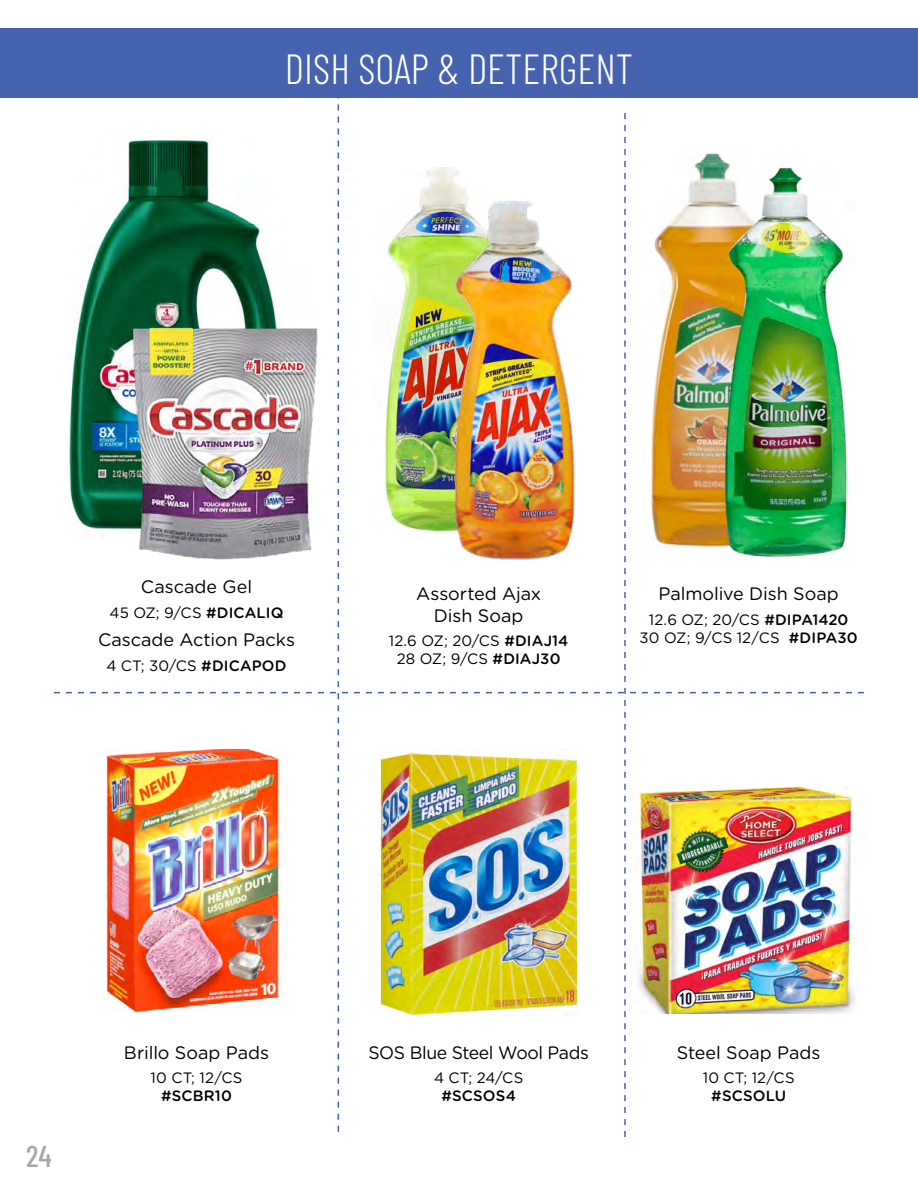
<style>
.page{position:relative;width:918px;height:1188px;background:#fff}
.page>*{position:absolute;margin:0;border:0;box-sizing:border-box;transform-origin:0 0}
.t1{font:300 42px "Barlow Condensed";color:#fff}
.t2{font:500 30px "Barlow Condensed";color:#a5a7aa}
.t3{font:18px/21.6px "Gotham Rounded";letter-spacing:-.005em;color:#000;text-align:center}
.t4{font:18px "Gotham Rounded";letter-spacing:-.025em;color:#000}
.t5{font:15px/18px "Gotham Rounded";letter-spacing:.005em;color:#000;text-align:center}
.t6{font:500 15px "Gotham Rounded";letter-spacing:.01em;color:#000}
.s1{font-weight:500}
</style>
<div class="page">
<img style="left:54px;top:98px;width:810px;height:1039px">
<img style="left:378px;top:750px;width:201px;height:265px">
<img style="left:630px;top:784px;width:234px;height:229px">
<img style="left:104px;top:750px;width:185px;height:262px">
<img style="left:68px;top:130px;width:237px;height:408px">
<img style="left:125px;top:323px;width:200px;height:242px">
<div style="left:0;top:28px;width:918px;height:70px;background:#4563ae"></div>
<h1 class="t1" style="left:285px;top:39px;width:350px">DISH SOAP &amp; DETERGENT</h1>
<p class="t3" style="left:141px;top:575px;width:113px">Cascade Gel</p>
<p class="t5" style="left:110px;top:603px;width:175px">45 OZ; 9/CS <span class="s1">#DICALIQ</span></p>
<p class="t3" style="left:98px;top:628px;width:199px">Cascade Action Packs</p>
<p class="t5" style="left:106px;top:656px;width:182px">4 CT; 30/CS <span class="s1">#DICAPOD</span></p>
<p class="t3" style="left:416px;top:582px;width:126px">Assorted Ajax<br>Dish Soap</p>
<p class="t5" style="left:389px;top:631px;width:181px">12.6 OZ; 20/CS <span class="s1">#DIAJ14<br></span>28 OZ; 9/CS <span class="s1">#DIAJ30</span></p>
<p class="t3" style="left:659px;top:582px;width:182px">Palmolive Dish Soap</p>
<p class="t5" style="left:640px;top:610px;width:220px">12.6 OZ; 20/CS <span class="s1">#DIPA1420<br></span>30 OZ; 9/CS 12/CS <span class="s1">#DIPA30</span></p>
<h2 class="t2" style="left:26px;top:1135px;width:27px">24</h2>
<p class="t3" style="left:124px;top:1041px;width:147px">Brillo Soap Pads</p>
<p class="t5" style="left:151px;top:1068px;width:93px">10 CT; 12/CS</p>
<p class="t6" style="left:161px;top:1085px;width:72px">#SCBR10</p>
<p class="t4" style="left:368px;top:1040px;width:222px">SOS Blue Steel Wool Pads</p>
<p class="t5" style="left:434px;top:1068px;width:91px">4 CT; 24/CS</p>
<p class="t6" style="left:441px;top:1085px;width:76px">#SCSOS4</p>
<p class="t3" style="left:677px;top:1041px;width:145px">Steel Soap Pads</p>
<p class="t5" style="left:703px;top:1068px;width:93px">10 CT; 12/CS</p>
<p class="t6" style="left:711px;top:1085px;width:76px">#SCSOLU</p>
</div>
